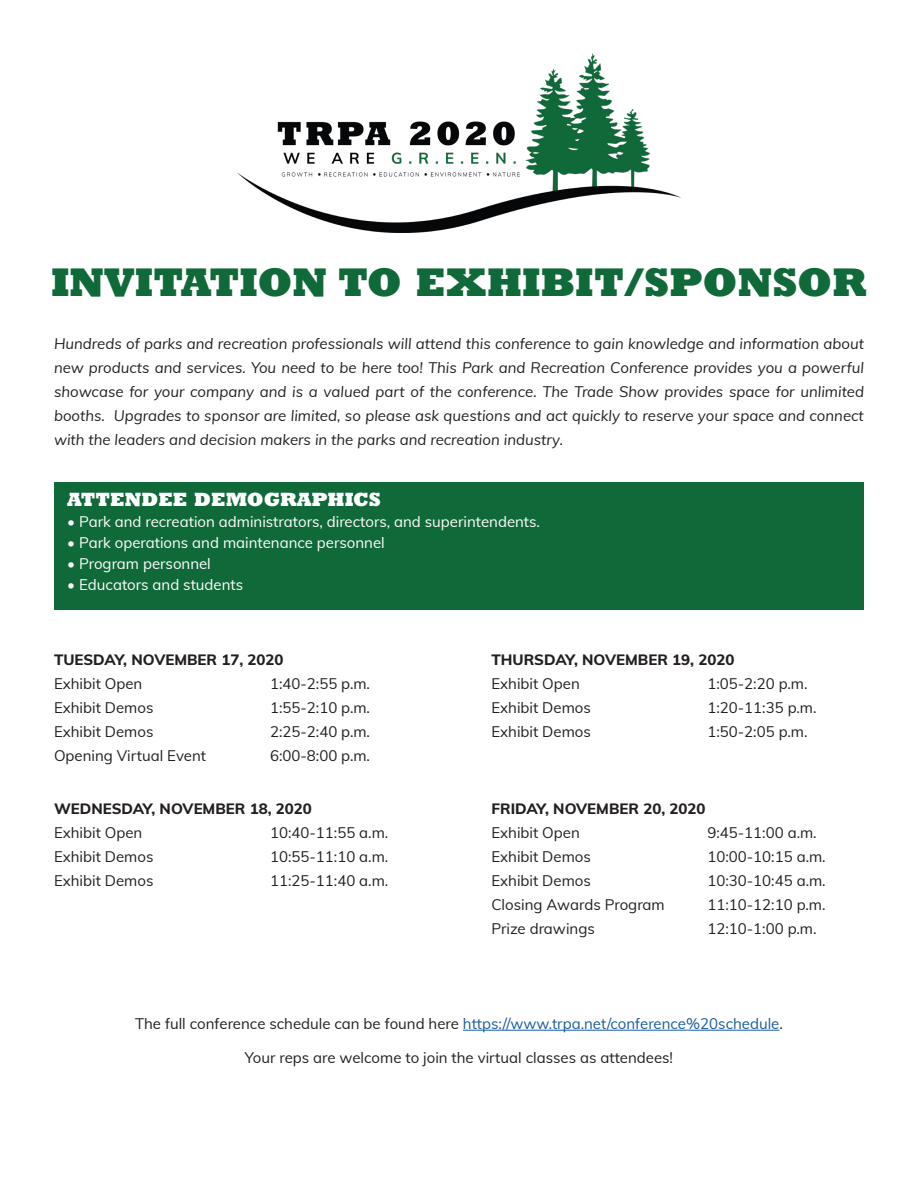
<style>
.page{position:relative;width:918px;height:1188px;background:#fff}
.page>*{position:absolute;margin:0;border:0;box-sizing:border-box;transform-origin:0 0}
.t1{font:800 37.5px "Rockwell Nova";color:#0f6938}
.t2{font:800 18px "Rockwell Nova";color:#fff}
.t3{font:15px "Muli";color:#231f20}
.t4{font:italic 15px/24px "Muli";color:#231f20;text-align:justify}
.t5{font:15px "Muli";color:#fff}
.t6{font:800 15px "Muli";color:#231f20}
.t7{font:15px "Muli";color:#175d9e}
.s1{color:#231f20}
</style>
<div class="page">
<img style="left:238px;top:54px;width:442px;height:178px">
<div style="left:54px;top:483px;width:810px;height:127px;background:#0f6938"></div>
<hr style="left:463px;top:1030px;width:316px;height:1px;background:#175d9e">
<p class="t1" style="left:51px;top:258px;width:818px">INVITATION TO EXHIBIT/SPONSOR</p>
<p class="t4" style="left:54px;top:331px;width:812px">Hundreds of parks and recreation professionals will attend this conference to gain knowledge and information about new products and services. You need to be here too! This Park and Recreation Conference provides you a powerful showcase for your company and is a valued part of the conference. The Trade Show provides space for unlimited booths. Upgrades to sponsor are limited, so please ask questions and act quickly to reserve your space and connect with the leaders and decision makers in the parks and recreation industry.</p>
<p class="t2" style="left:67px;top:488px;width:315px">ATTENDEE DEMOGRAPHICS</p>
<p class="t5" style="left:67px;top:511px;width:474px">• Park and recreation administrators, directors, and superintendents.</p>
<p class="t5" style="left:67px;top:532px;width:319px">• Park operations and maintenance personnel</p>
<p class="t5" style="left:67px;top:553px;width:145px">• Program personnel</p>
<p class="t5" style="left:67px;top:574px;width:177px">• Educators and students</p>
<p class="t6" style="left:54px;top:649px;width:231px">TUESDAY, NOVEMBER 17, 2020</p>
<p class="t3" style="left:54px;top:673px;width:90px">Exhibit Open</p>
<p class="t3" style="left:270px;top:673px;width:102px">1:40-2:55 p.m.</p>
<p class="t3" style="left:54px;top:697px;width:101px">Exhibit Demos</p>
<p class="t3" style="left:270px;top:697px;width:102px">1:55-2:10 p.m.</p>
<p class="t3" style="left:54px;top:721px;width:101px">Exhibit Demos</p>
<p class="t3" style="left:270px;top:721px;width:102px">2:25-2:40 p.m.</p>
<p class="t3" style="left:54px;top:745px;width:154px">Opening Virtual Event</p>
<p class="t3" style="left:270px;top:745px;width:102px">6:00-8:00 p.m.</p>
<p class="t6" style="left:54px;top:798px;width:259px">WEDNESDAY, NOVEMBER 18, 2020</p>
<p class="t3" style="left:54px;top:822px;width:90px">Exhibit Open</p>
<p class="t3" style="left:270px;top:822px;width:120px">10:40-11:55 a.m.</p>
<p class="t3" style="left:54px;top:846px;width:101px">Exhibit Demos</p>
<p class="t3" style="left:270px;top:846px;width:120px">10:55-11:10 a.m.</p>
<p class="t3" style="left:54px;top:870px;width:101px">Exhibit Demos</p>
<p class="t3" style="left:270px;top:870px;width:120px">11:25-11:40 a.m.</p>
<p class="t6" style="left:491px;top:649px;width:245px">THURSDAY, NOVEMBER 19, 2020</p>
<p class="t3" style="left:491px;top:673px;width:90px">Exhibit Open</p>
<p class="t3" style="left:707px;top:673px;width:102px">1:05-2:20 p.m.</p>
<p class="t3" style="left:491px;top:697px;width:101px">Exhibit Demos</p>
<p class="t3" style="left:707px;top:697px;width:111px">1:20-11:35 p.m.</p>
<p class="t3" style="left:491px;top:721px;width:101px">Exhibit Demos</p>
<p class="t3" style="left:707px;top:721px;width:102px">1:50-2:05 p.m.</p>
<p class="t6" style="left:491px;top:798px;width:216px">FRIDAY, NOVEMBER 20, 2020</p>
<p class="t3" style="left:491px;top:822px;width:90px">Exhibit Open</p>
<p class="t3" style="left:707px;top:822px;width:111px">9:45-11:00 a.m.</p>
<p class="t3" style="left:491px;top:846px;width:101px">Exhibit Demos</p>
<p class="t3" style="left:707px;top:846px;width:120px">10:00-10:15 a.m.</p>
<p class="t3" style="left:491px;top:870px;width:101px">Exhibit Demos</p>
<p class="t3" style="left:707px;top:870px;width:120px">10:30-10:45 a.m.</p>
<p class="t3" style="left:491px;top:894px;width:175px">Closing Awards Program</p>
<p class="t3" style="left:707px;top:894px;width:120px">11:10-12:10 p.m.</p>
<p class="t3" style="left:491px;top:918px;width:105px">Prize drawings</p>
<p class="t3" style="left:707px;top:918px;width:111px">12:10-1:00 p.m.</p>
<p class="t7" style="left:135px;top:1013px;width:649px"><span class="s1">The full conference schedule can be found here</span> https://www.trpa.net/conference%20schedule<span class="s1">.</span></p>
<p class="t3" style="left:245px;top:1046px;width:430px">Your reps are welcome to join the virtual classes as attendees!</p>
</div>
